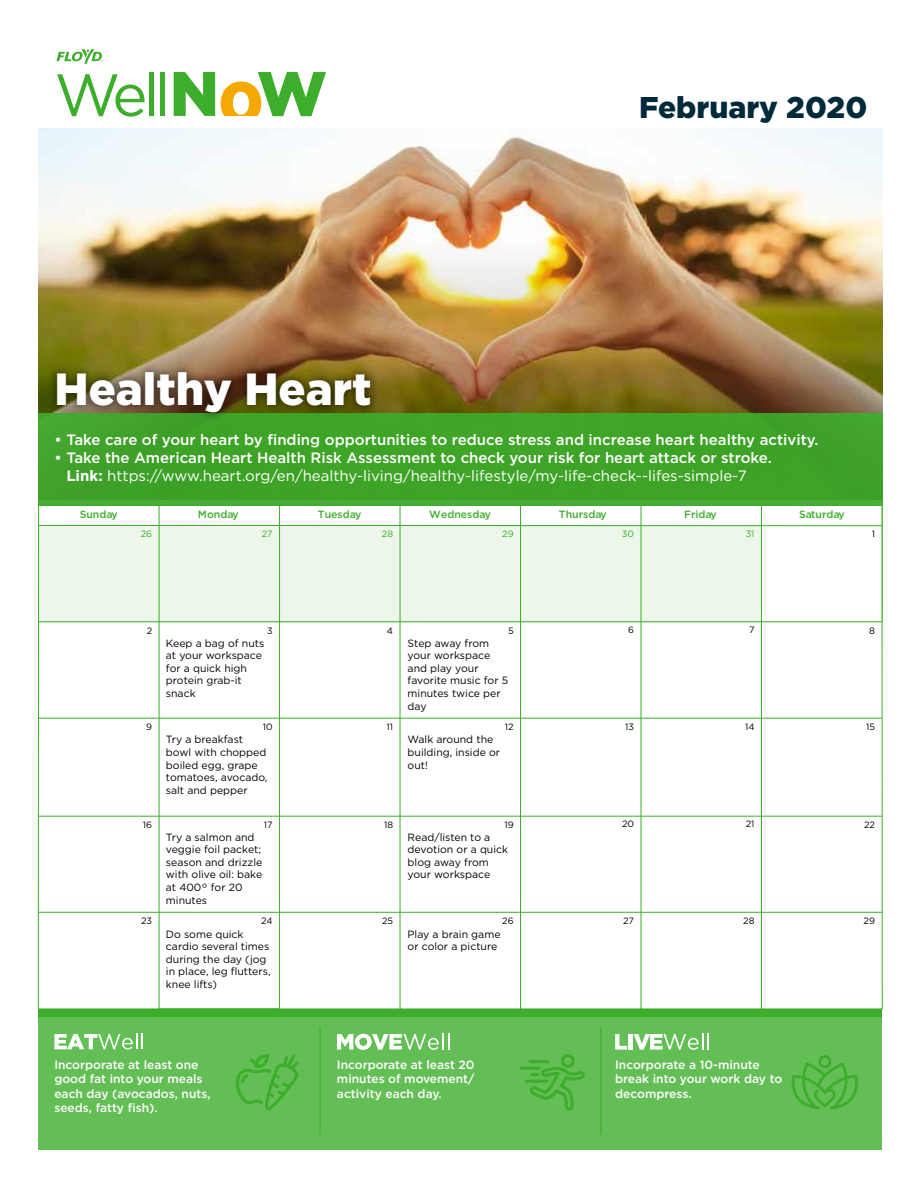
<style>
.page{position:relative;width:918px;height:1188px;background:#fff}
.page>*{position:absolute;margin:0;border:0;box-sizing:border-box;transform-origin:0 0}
.t1{font:59.4px "Gotham";color:#3dae2b}
.t2{font:900 45px "Gotham";color:#fff}
.t3{font:900 30px "Gotham";color:#002a3a}
.t4{font:15px/18px "Gotham";color:#fff}
.t5{font:500 15px "Gotham";color:#fff}
.t6{font:500 12px/14.4px "Gotham";color:#fff}
.t7{font:10.5px/12.6px "Gotham";color:#000}
.t8{font:500 10.5px "Gotham";color:#3dae2b}
.t9{font:9.15px "Gotham";color:#000}
.t10{font:9.15px "Gotham";color:#3dae2b}
.s1{font-weight:900;font-size:62.7px}
.s2{font-weight:900;font-size:59.55px;color:#f5a800}
.s3{font-weight:500}
.s4{font-weight:700}
</style>
<div class="page">
<img style="left:38px;top:129px;width:844px;height:105px">
<img style="left:38px;top:234px;width:844px;height:180px">
<div style="left:38px;top:414px;width:844px;height:208px;background:#3ea427"></div>
<svg style="left:57px;top:49px;width:46px;height:15px"></svg>
<img style="left:41px;top:353px;width:344px;height:75px">
<svg style="left:38px;top:505px;width:845px;height:505px"></svg>
<svg style="left:399px;top:506px;width:121px;height:503px"></svg>
<svg style="left:641px;top:506px;width:121px;height:503px"></svg>
<hr style="left:38px;top:505px;width:844px;height:1px;background:#3dae2b">
<hr style="left:39px;top:525px;width:843px;height:1px;background:#3dae2b">
<hr style="left:38px;top:622px;width:844px;height:1px;background:#3dae2b">
<hr style="left:38px;top:718px;width:844px;height:1px;background:#3dae2b">
<hr style="left:38px;top:816px;width:844px;height:1px;background:#3dae2b">
<hr style="left:38px;top:912px;width:844px;height:1px;background:#3dae2b">
<div style="left:159px;top:505px;width:121px;height:504px;border:1px solid #3dae2b"></div>
<div style="left:520px;top:505px;width:121px;height:504px;border:1px solid #3dae2b"></div>
<div style="left:38px;top:1009px;width:844px;height:140px;background:#64be56"></div>
<div style="left:38px;top:1009px;width:844px;height:8px;background:#3dae2b"></div>
<svg style="left:54px;top:1033px;width:89px;height:17px"></svg>
<svg style="left:615px;top:1034px;width:12px;height:16px"></svg>
<div style="left:628px;top:1034px;width:5px;height:16px;background:#fff"></div>
<svg style="left:634px;top:1033px;width:75px;height:17px"></svg>
<svg style="left:337px;top:1033px;width:112px;height:17px"></svg>
<hr style="left:320px;top:1027px;width:1px;height:107px;background:#3dae2b">
<hr style="left:601px;top:1027px;width:1px;height:108px;background:#3dae2b">
<svg style="left:791px;top:1055px;width:67px;height:54px"></svg>
<hr style="left:525px;top:1080px;width:24px;height:3px;background:#3dae2b;border-radius:2px">
<hr style="left:520px;top:1067px;width:20px;height:3px;background:#3dae2b;border-radius:2px">
<hr style="left:528px;top:1060px;width:21px;height:3px;background:#3dae2b;border-radius:2px">
<svg style="left:530px;top:1054px;width:55px;height:57px"></svg>
<svg style="left:236px;top:1054px;width:63px;height:56px"></svg>
<h1 class="t1" style="left:54px;top:57px;width:274px">Well<span class="s1">N</span><span class="s2">0</span><span class="s1">W</span></h1>
<h2 class="t2" style="left:54px;top:358px;width:319px">Healthy Heart</h2>
<h3 class="t3" style="left:639px;top:86px;width:230px">February 2020</h3>
<h3 class="t5" style="left:54px;top:430px;width:766px">• Take care of your heart by finding opportunities to reduce stress and increase heart healthy activity.</h3>
<h3 class="t4" style="left:66px;top:448px;width:707px;text-indent:-12px"><span class="s3">• Take the American Heart Health Risk Assessment to check your risk for heart attack or stroke.<br></span><span class="s4">Link:</span> https://www.heart.org/en/healthy-living/healthy-lifestyle/my-life-check--lifes-simple-7</h3>
<p class="t8" style="left:80px;top:508px;width:40px">Sunday</p>
<p class="t8" style="left:198px;top:508px;width:42px">Monday</p>
<p class="t8" style="left:318px;top:508px;width:45px">Tuesday</p>
<p class="t8" style="left:429px;top:508px;width:63px">Wednesday</p>
<p class="t8" style="left:559px;top:508px;width:49px">Thursday</p>
<p class="t8" style="left:684px;top:508px;width:34px">Friday</p>
<p class="t8" style="left:799px;top:508px;width:47px">Saturday</p>
<p class="t10" style="left:141px;top:528px;width:13px">26</p>
<p class="t10" style="left:262px;top:528px;width:12px">27</p>
<p class="t10" style="left:382px;top:528px;width:13px">28</p>
<p class="t10" style="left:502px;top:528px;width:13px">29</p>
<p class="t10" style="left:622px;top:528px;width:14px">30</p>
<p class="t10" style="left:746px;top:528px;width:10px">31</p>
<p class="t9" style="left:872px;top:528px;width:5px">1</p>
<p class="t9" style="left:147px;top:625px;width:7px">2</p>
<p class="t9" style="left:267px;top:625px;width:7px">3</p>
<p class="t9" style="left:387px;top:625px;width:8px">4</p>
<p class="t9" style="left:508px;top:625px;width:7px">5</p>
<p class="t9" style="left:628px;top:624px;width:7px">6</p>
<p class="t9" style="left:749px;top:624px;width:7px">7</p>
<p class="t9" style="left:869px;top:625px;width:7px">8</p>
<p class="t7" style="left:166px;top:636px;width:100px">Keep a bag of nuts at your workspace for a quick high protein grab-it snack</p>
<p class="t7" style="left:408px;top:636px;width:102px">Step away from your workspace and play your favorite music for 5 minutes twice per day</p>
<p class="t7" style="left:166px;top:733px;width:103px">Try a breakfast bowl with chopped boiled egg, grape tomatoes, avocado, salt and pepper</p>
<p class="t7" style="left:408px;top:733px;width:94px">Walk around the building, inside or out!</p>
<p class="t7" style="left:166px;top:830px;width:98px">Try a salmon and veggie foil packet; season and drizzle with olive oil: bake at 400° for 20 minutes</p>
<p class="t7" style="left:408px;top:830px;width:102px">Read/listen to a devotion or a quick blog away from your workspace</p>
<p class="t7" style="left:166px;top:927px;width:106px">Do some quick cardio several times during the day (jog in place, leg flutters, knee lifts)</p>
<p class="t7" style="left:408px;top:927px;width:94px">Play a brain game or color a picture</p>
<p class="t9" style="left:146px;top:721px;width:7px">9</p>
<p class="t9" style="left:263px;top:721px;width:11px">10</p>
<p class="t9" style="left:387px;top:721px;width:8px">11</p>
<p class="t9" style="left:505px;top:721px;width:10px">12</p>
<p class="t9" style="left:625px;top:721px;width:10px">13</p>
<p class="t9" style="left:745px;top:721px;width:11px">14</p>
<p class="t9" style="left:866px;top:721px;width:10px">15</p>
<p class="t9" style="left:143px;top:818px;width:11px">16</p>
<p class="t9" style="left:264px;top:818px;width:10px">17</p>
<p class="t9" style="left:384px;top:818px;width:11px">18</p>
<p class="t9" style="left:504px;top:818px;width:11px">19</p>
<p class="t9" style="left:622px;top:818px;width:14px">20</p>
<p class="t9" style="left:746px;top:818px;width:10px">21</p>
<p class="t9" style="left:864px;top:818px;width:12px">22</p>
<p class="t9" style="left:141px;top:915px;width:13px">23</p>
<p class="t9" style="left:261px;top:915px;width:13px">24</p>
<p class="t9" style="left:382px;top:915px;width:13px">25</p>
<p class="t9" style="left:502px;top:915px;width:13px">26</p>
<p class="t9" style="left:623px;top:915px;width:12px">27</p>
<p class="t9" style="left:743px;top:915px;width:13px">28</p>
<p class="t9" style="left:864px;top:915px;width:13px">29</p>
<p class="t6" style="left:54px;top:1057px;width:158px">Incorporate at least one good fat into your meals each day (avocados, nuts, seeds, fatty fish).</p>
<p class="t6" style="left:337px;top:1057px;width:139px;text-align:justify">Incorporate at least 20 minutes of movement/ activity each day.</p>
<p class="t6" style="left:615px;top:1057px;width:169px">Incorporate a 10-minute break into your work day to decompress.</p>
</div>
